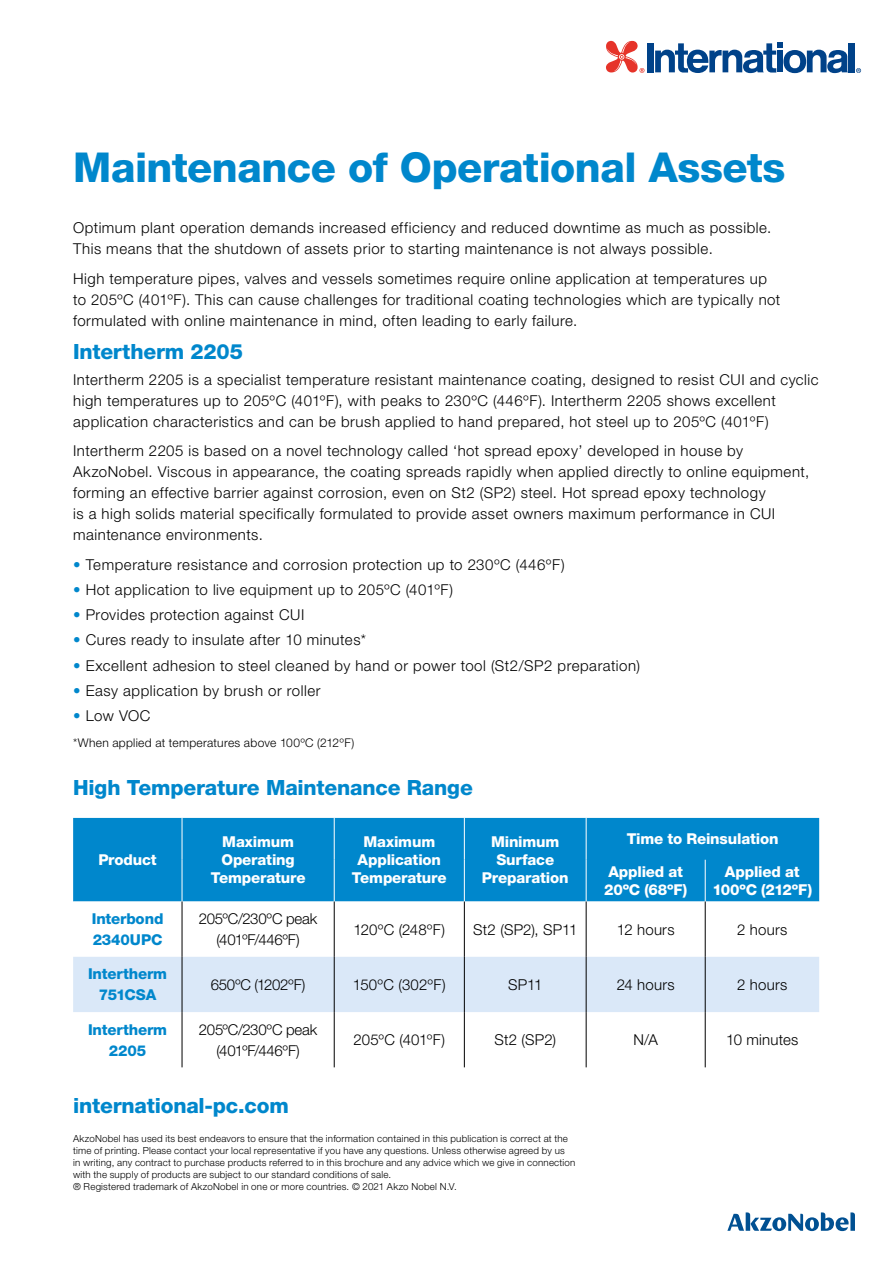
<style>
.page{position:relative;width:893px;height:1263px;background:#fff}
.page>*{position:absolute;margin:0;border:0;box-sizing:border-box;transform-origin:0 0}
.t1{font:800 41.25px "Helvetica Neue LT Pro";letter-spacing:-.015em;color:#0087cc}
.t2{font:800 21px "Helvetica Neue LT Pro";letter-spacing:-.01em;color:#0087cc}
.t3{font:300 15px/21px "Helvetica Neue LT Pro";letter-spacing:.035em;color:#000}
.t4{font:800 15px/18px "Helvetica Neue LT Pro";letter-spacing:-.01em;color:#fff;text-align:center}
.t5{font:300 15px/21px "Helvetica Neue LT Pro";letter-spacing:-.01em;color:#000;text-align:center}
.t6{font:800 15px/21px "Helvetica Neue LT Pro";letter-spacing:-.01em;color:#0087cc;text-align:center}
.t7{font:300 15px "Helvetica Neue LT Pro";letter-spacing:.015em;color:#000}
.t8{font:300 15px "Helvetica Neue LT Pro";letter-spacing:-.015em;color:#000}
.t9{font:300 15px "Helvetica Neue LT Pro";letter-spacing:.005em;color:#000}
.t10{font:300 12px "Helvetica Neue LT Pro";letter-spacing:.025em;color:#000}
.t11{font:300 9.75px/12px "Helvetica Neue LT Pro";letter-spacing:.02em;color:#000}
.s1{color:#0087cc}
</style>
<div class="page">
<div style="left:849px;top:43px;width:6px;height:29px;background:#004289"></div>
<div style="left:647px;top:43px;width:6px;height:29px;background:#004289"></div>
<svg style="left:655px;top:43px;width:193px;height:30px"></svg>
<svg style="left:606px;top:41px;width:38px;height:32px"></svg>
<svg style="left:856px;top:68px;width:5px;height:5px"></svg>
<svg style="left:727px;top:1212px;width:128px;height:19px"></svg>
<div style="left:73px;top:818px;width:746px;height:83px;background:#0087cc"></div>
<svg style="left:73px;top:901px;width:746px;height:111px"></svg>
<hr style="left:586px;top:818px;width:1px;height:42px;background:#fff">
<hr style="left:586px;top:860px;width:1px;height:41px;background:#fff">
<hr style="left:182px;top:818px;width:1px;height:42px;background:#fff">
<hr style="left:334px;top:818px;width:1px;height:42px;background:#fff">
<hr style="left:464px;top:818px;width:1px;height:42px;background:#fff">
<hr style="left:182px;top:860px;width:1px;height:41px;background:#fff">
<hr style="left:334px;top:860px;width:1px;height:41px;background:#fff">
<hr style="left:464px;top:860px;width:1px;height:41px;background:#fff">
<hr style="left:705px;top:860px;width:1px;height:41px;background:#fff">
<hr style="left:182px;top:901px;width:1px;height:56px;background:#000">
<hr style="left:334px;top:901px;width:1px;height:56px;background:#000">
<hr style="left:464px;top:901px;width:1px;height:56px;background:#000">
<hr style="left:586px;top:901px;width:1px;height:56px;background:#000">
<hr style="left:705px;top:901px;width:1px;height:56px;background:#000">
<hr style="left:182px;top:957px;width:1px;height:55px;background:#000">
<hr style="left:334px;top:957px;width:1px;height:55px;background:#000">
<hr style="left:464px;top:957px;width:1px;height:55px;background:#000">
<hr style="left:586px;top:957px;width:1px;height:55px;background:#000">
<hr style="left:705px;top:957px;width:1px;height:55px;background:#000">
<hr style="left:182px;top:1012px;width:1px;height:55px;background:#000">
<hr style="left:334px;top:1012px;width:1px;height:55px;background:#000">
<hr style="left:464px;top:1012px;width:1px;height:55px;background:#000">
<hr style="left:586px;top:1012px;width:1px;height:55px;background:#000">
<hr style="left:705px;top:1012px;width:1px;height:55px;background:#000">
<h1 class="t1" style="left:73px;top:142px;width:714px">Maintenance of Operational Assets</h1>
<p class="t3" style="left:73px;top:217px;width:700px">Optimum plant operation demands increased efficiency and reduced downtime as much as possible.<br>This means that the shutdown of assets prior to starting maintenance is not always possible.</p>
<p class="t3" style="left:73px;top:268px;width:709px">High temperature pipes, valves and vessels sometimes require online application at temperatures up to 205ºC (401ºF). This can cause challenges for traditional coating technologies which are typically not formulated with online maintenance in mind, often leading to early failure.</p>
<h2 class="t2" style="left:73px;top:339px;width:171px">Intertherm 2205</h2>
<p class="t3" style="left:73px;top:369px;width:747px">Intertherm 2205 is a specialist temperature resistant maintenance coating, designed to resist CUI and cyclic high temperatures up to 205ºC (401ºF), with peaks to 230ºC (446ºF). Intertherm 2205 shows excellent application characteristics and can be brush applied to hand prepared, hot steel up to 205ºC (401ºF)</p>
<p class="t3" style="left:73px;top:440px;width:738px">Intertherm 2205 is based on a novel technology called ‘hot spread epoxy’ developed in house by AkzoNobel. Viscous in appearance, the coating spreads rapidly when applied directly to online equipment, forming an effective barrier against corrosion, even on St2 (SP2) steel. Hot spread epoxy technology<br>is a high solids material specifically formulated to provide asset owners maximum performance in CUI maintenance environments.</p>
<p class="t3" style="left:73px;top:554px;width:493px"><span class="s1">•</span> Temperature resistance and corrosion protection up to 230ºC (446ºF)</p>
<p class="t3" style="left:73px;top:579px;width:381px"><span class="s1">•</span> Hot application to live equipment up to 205ºC (401ºF)</p>
<p class="t3" style="left:73px;top:604px;width:233px"><span class="s1">•</span> Provides protection against CUI</p>
<p class="t3" style="left:73px;top:629px;width:294px"><span class="s1">•</span> Cures ready to insulate after 10 minutes*</p>
<p class="t3" style="left:73px;top:655px;width:568px"><span class="s1">•</span> Excellent adhesion to steel cleaned by hand or power tool (St2/SP2 preparation)</p>
<p class="t3" style="left:73px;top:680px;width:249px"><span class="s1">•</span> Easy application by brush or roller</p>
<p class="t3" style="left:73px;top:705px;width:79px"><span class="s1">•</span> Low VOC</p>
<p class="t10" style="left:73px;top:735px;width:283px">*When applied at temperatures above 100ºC (212ºF)</p>
<h2 class="t2" style="left:73px;top:775px;width:401px">High Temperature Maintenance Range</h2>
<p class="t4" style="left:98px;top:851px;width:60px">Product</p>
<p class="t4" style="left:211px;top:833px;width:96px">Maximum<br>Operating<br>Temperature</p>
<p class="t4" style="left:352px;top:833px;width:96px">Maximum<br>Application<br>Temperature</p>
<p class="t4" style="left:482px;top:833px;width:88px">Minimum<br>Surface<br>Preparation</p>
<p class="t4" style="left:608px;top:822px;width:172px;line-height:32.8px;text-align:left;text-indent:18px">Time to Reinsulation<br>Applied at</p>
<p class="t4" style="left:604px;top:880px;width:85px">20ºC (68ºF)</p>
<p class="t4" style="left:712px;top:862px;width:101px">Applied at<br>100ºC (212ºF)</p>
<p class="t6" style="left:92px;top:908px;width:73px;text-align:left">Interbond<br>2340UPC</p>
<p class="t5" style="left:199px;top:908px;width:120px">205ºC/230ºC peak (401ºF/446ºF)</p>
<p class="t3" style="left:353px;top:918px;width:93px">120ºC (248ºF)</p>
<p class="t7" style="left:473px;top:920px;width:106px">St2 (SP2), SP11</p>
<p class="t3" style="left:617px;top:918px;width:59px">12 hours</p>
<p class="t3" style="left:737px;top:918px;width:52px">2 hours</p>
<p class="t6" style="left:88px;top:963px;width:81px">Intertherm<br>751CSA</p>
<p class="t8" style="left:211px;top:975px;width:96px">650ºC (1202ºF)</p>
<p class="t3" style="left:353px;top:974px;width:94px">150ºC (302ºF)</p>
<p class="t3" style="left:508px;top:974px;width:36px">SP11</p>
<p class="t3" style="left:617px;top:974px;width:59px">24 hours</p>
<p class="t3" style="left:737px;top:974px;width:52px">2 hours</p>
<p class="t6" style="left:88px;top:1019px;width:81px">Intertherm<br>2205</p>
<p class="t5" style="left:199px;top:1018px;width:120px">205ºC/230ºC peak (401ºF/446ºF)</p>
<p class="t9" style="left:354px;top:1030px;width:93px">205ºC (401ºF)</p>
<p class="t3" style="left:494px;top:1029px;width:63px">St2 (SP2)</p>
<p class="t3" style="left:633px;top:1029px;width:26px">N/A</p>
<p class="t7" style="left:726px;top:1030px;width:74px">10 minutes</p>
<h2 class="t2" style="left:73px;top:1093px;width:217px">international-pc.com</h2>
<p class="t11" style="left:73px;top:1132px;width:504px">AkzoNobel has used its best endeavors to ensure that the information contained in this publication is correct at the time of printing. Please contact your local representative if you have any questions. Unless otherwise agreed by us<br>in writing, any contract to purchase products referred to in this brochure and any advice which we give in connection with the supply of products are subject to our standard conditions of sale.<br>® Registered trademark of AkzoNobel in one or more countries. © 2021 Akzo Nobel N.V.</p>
</div>
